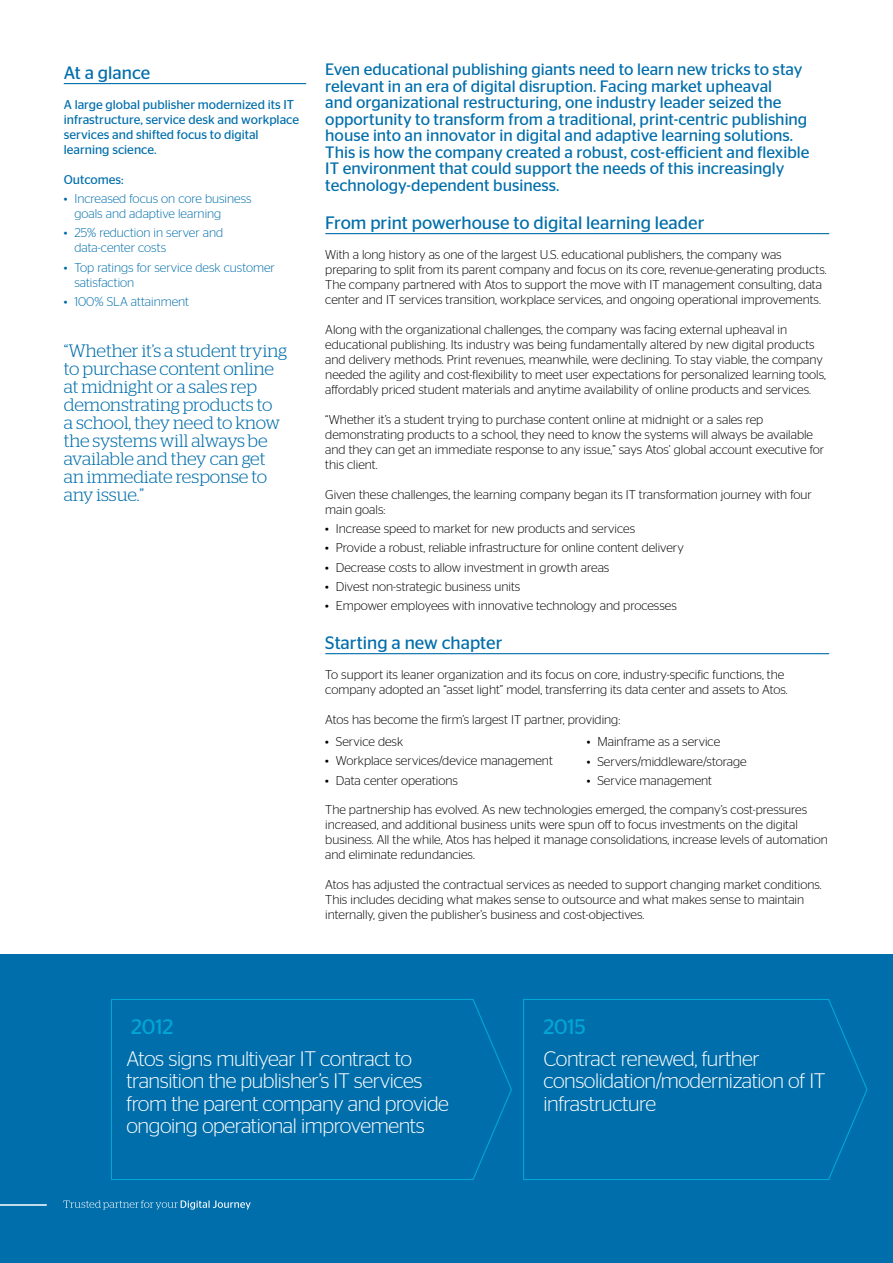
<style>
.page{position:relative;width:893px;height:1263px;background:#fff}
.page>*{position:absolute;margin:0;border:0;box-sizing:border-box;transform-origin:0 0}
.t1{font:300 21px/22.5px "Stag Sans";letter-spacing:-.02em;color:#fff}
.t2{font:21px "Stag Sans";letter-spacing:-.005em;color:#00a7d6}
.t3{font:300 18px/18px "Stag";letter-spacing:-.005em;color:#006eab}
.t4{font:18px "Stag Sans";color:#006eab}
.t5{font:16.5px/16.5px "Stag Sans";color:#006eab}
.t6{font:300 12.75px/15px "Stag Sans";color:#000}
.t7{font:300 12.75px/15px "Stag Sans";color:#006eab}
.t8{font:12.75px/15px "Stag Sans";color:#006eab}
</style>
<div class="page">
<hr style="left:325px;top:233px;width:504px;height:1px;background:#006eab">
<div style="left:0;top:955px;width:893px;height:308px;background:#006eab"></div>
<svg style="left:111px;top:999px;width:401px;height:181px"></svg>
<svg style="left:523px;top:999px;width:345px;height:181px"></svg>
<hr style="left:64px;top:83px;width:242px;height:1px;background:#006eab">
<hr style="left:325px;top:653px;width:504px;height:1px;background:#006eab">
<hr style="left:0;top:1204px;width:47px;height:2px;background:#fff">
<svg style="left:64px;top:1200px;width:187px;height:9px"></svg>
<h2 class="t4" style="left:64px;top:62px;width:88px">At a glance</h2>
<p class="t8" style="left:64px;top:97px;width:237px">A large global publisher modernized its IT infrastructure, service desk and workplace services and shifted focus to digital learning science.</p>
<p class="t8" style="left:64px;top:172px;width:61px">Outcomes:</p>
<p class="t7" style="left:74px;top:191px;width:179px;text-indent:-11px">• Increased focus on core business goals and adaptive learning</p>
<p class="t7" style="left:74px;top:225px;width:150px;text-indent:-11px">• 25% reduction in server and data-center costs</p>
<p class="t7" style="left:74px;top:259px;width:202px;text-indent:-11px">• Top ratings for service desk customer satisfaction</p>
<p class="t7" style="left:64px;top:294px;width:127px">• 100% SLA attainment</p>
<h2 class="t3" style="left:64px;top:341px;width:225px">“Whether it’s a student trying to purchase content online at midnight or a sales rep demonstrating products to<br>a school, they need to know the systems will always be available and they can get an immediate response to any issue.”</h2>
<p class="t5" style="left:325px;top:61px;width:486px">Even educational publishing giants need to learn new tricks to stay relevant in an era of digital disruption. Facing market upheaval<br>and organizational restructuring, one industry leader seized the opportunity to transform from a traditional, print-centric publishing house into an innovator in digital and adaptive learning solutions.<br>This is how the company created a robust, cost-efficient and flexible IT environment that could support the needs of this increasingly technology-dependent business.</p>
<h2 class="t4" style="left:325px;top:212px;width:381px">From print powerhouse to digital learning leader</h2>
<p class="t6" style="left:325px;top:247px;width:503px">With a long history as one of the largest U.S. educational publishers, the company was preparing to split from its parent company and focus on its core, revenue-generating products.<br>The company partnered with Atos to support the move with IT management consulting, data center and IT services transition, workplace services, and ongoing operational improvements.</p>
<p class="t6" style="left:325px;top:322px;width:502px">Along with the organizational challenges, the company was facing external upheaval in educational publishing. Its industry was being fundamentally altered by new digital products and delivery methods. Print revenues, meanwhile, were declining. To stay viable, the company needed the agility and cost-flexibility to meet user expectations for personalized learning tools, affordably priced student materials and anytime availability of online products and services.</p>
<p class="t6" style="left:325px;top:412px;width:500px">“Whether it’s a student trying to purchase content online at midnight or a sales rep demonstrating products to a school, they need to know the systems will always be available and they can get an immediate response to any issue,” says Atos’ global account executive for this client.</p>
<p class="t6" style="left:325px;top:487px;width:488px">Given these challenges, the learning company began its IT transformation journey with four main goals:</p>
<p class="t6" style="left:325px;top:521px;width:311px">• Increase speed to market for new products and services</p>
<p class="t6" style="left:325px;top:540px;width:360px">• Provide a robust, reliable infrastructure for online content delivery</p>
<p class="t6" style="left:325px;top:559px;width:286px">• Decrease costs to allow investment in growth areas</p>
<p class="t6" style="left:325px;top:579px;width:196px">• Divest non-strategic business units</p>
<p class="t6" style="left:325px;top:598px;width:353px">• Empower employees with innovative technology and processes</p>
<h2 class="t4" style="left:325px;top:632px;width:179px">Starting a new chapter</h2>
<p class="t6" style="left:325px;top:667px;width:464px">To support its leaner organization and its focus on core, industry-specific functions, the company adopted an “asset light” model, transferring its data center and assets to Atos.</p>
<p class="t6" style="left:325px;top:712px;width:296px">Atos has become the firm’s largest IT partner, providing:</p>
<p class="t6" style="left:325px;top:734px;width:79px">• Service desk</p>
<p class="t6" style="left:325px;top:753px;width:229px">• Workplace services/device management</p>
<p class="t6" style="left:325px;top:772px;width:134px">• Data center operations</p>
<p class="t6" style="left:325px;top:802px;width:504px">The partnership has evolved. As new technologies emerged, the company’s cost-pressures increased, and additional business units were spun off to focus investments on the digital business. All the while, Atos has helped it manage consolidations, increase levels of automation and eliminate redundancies.</p>
<p class="t6" style="left:325px;top:877px;width:498px">Atos has adjusted the contractual services as needed to support changing market conditions.<br>This includes deciding what makes sense to outsource and what makes sense to maintain internally, given the publisher’s business and cost-objectives.</p>
<p class="t6" style="left:587px;top:734px;width:135px">• Mainframe as a service</p>
<p class="t6" style="left:587px;top:753px;width:161px">• Servers/middleware/storage</p>
<p class="t6" style="left:587px;top:773px;width:127px">• Service management</p>
<h1 class="t2" style="left:131px;top:1014px;width:43px">2012</h1>
<h1 class="t2" style="left:543px;top:1014px;width:44px">2015</h1>
<h1 class="t1" style="left:126px;top:1047px;width:324px">Atos signs multiyear IT contract to transition the publisher’s IT services from the parent company and provide ongoing operational improvements</h1>
<h1 class="t1" style="left:543px;top:1047px;width:283px">Contract renewed, further consolidation/modernization of IT infrastructure</h1>
</div>
